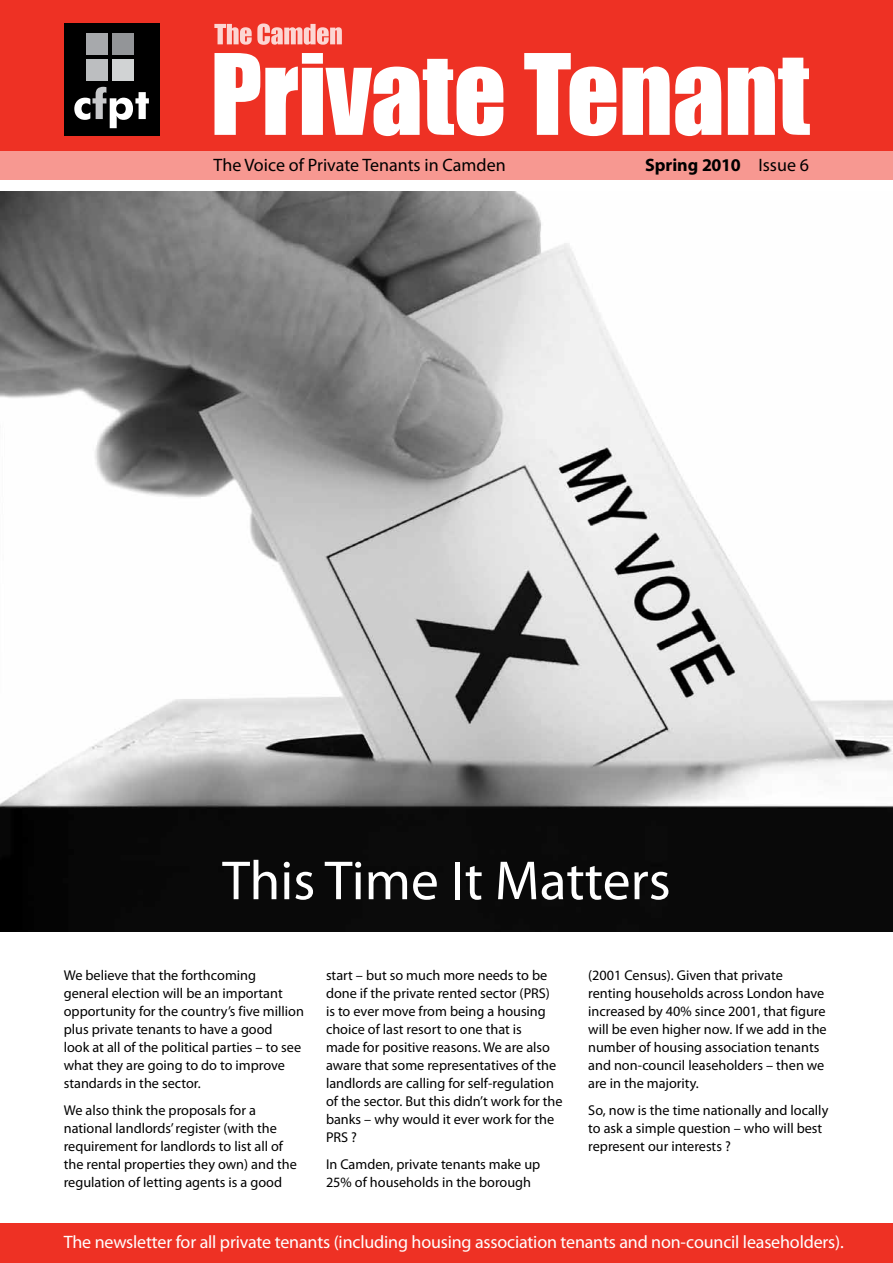
<style>
.page{position:relative;width:893px;height:1263px;background:#fff}
.page>*{position:absolute;margin:0;border:0;box-sizing:border-box;transform-origin:0 0}
.t1{font:55.5px "Myriad Pro";color:#fff}
.t2{font:18px "Myriad Pro";letter-spacing:-.01em;color:#fff}
.t3{font:18px "Myriad Pro";color:#000}
.t4{font:700 18px "Myriad Pro";color:#000}
.t5{font:14.25px/18px "Myriad Pro";color:#000}
.s1{font-weight:400}
</style>
<div class="page">
<div style="left:0;top:1223px;width:893px;height:40px;background:#ee3124"></div>
<div style="left:0;top:0;width:893px;height:161px;background:#ee3124"></div>
<div style="left:0;top:152px;width:893px;height:28px;background:#f79891"></div>
<div style="left:64px;top:23px;width:95px;height:113px;background:#000"></div>
<div style="left:87px;top:34px;width:21px;height:21px;background:#a7a9ac"></div>
<div style="left:87px;top:59px;width:21px;height:22px;background:#bcbec0"></div>
<div style="left:112px;top:34px;width:22px;height:21px;background:#939598"></div>
<div style="left:112px;top:59px;width:22px;height:22px;background:#d1d3d4"></div>
<svg style="left:74px;top:87px;width:75px;height:41px"></svg>
<svg style="left:214px;top:53px;width:596px;height:83px;fill:#fff"></svg>
<svg style="left:214px;top:23px;width:128px;height:22px"></svg>
<img style="left:0;top:192px;width:893px;height:739px">
<p class="t3" style="left:214px;top:154px;width:294px">The Voice of Private Tenants in Camden</p>
<p class="t4" style="left:645px;top:153px;width:166px">Spring 2010 <span class="s1">Issue 6</span></p>
<h1 class="t1" style="left:222px;top:846px;width:450px">This Time It Matters</h1>
<p class="t5" style="left:64px;top:966px;width:242px">We believe that the forthcoming general election will be an important opportunity for the country’s five million plus private tenants to have a good<br>look at all of the political parties – to see what they are going to do to improve standards in the sector.</p>
<p class="t5" style="left:64px;top:1101px;width:235px">We also think the proposals for a national landlords’ register (with the requirement for landlords to list all of the rental properties they own) and the regulation of letting agents is a good</p>
<p class="t5" style="left:326px;top:966px;width:238px">start – but so much more needs to be done if the private rented sector (PRS)<br>is to ever move from being a housing choice of last resort to one that is<br>made for positive reasons. We are also aware that some representatives of the landlords are calling for self-regulation of the sector. But this didn’t work for the banks – why would it ever work for the PRS ?</p>
<p class="t5" style="left:326px;top:1155px;width:216px">In Camden, private tenants make up<br>25% of households in the borough</p>
<p class="t5" style="left:588px;top:966px;width:240px">(2001 Census). Given that private renting households across London have increased by 40% since 2001, that figure will be even higher now. If we add in the number of housing association tenants and non-council leaseholders – then we are in the majority.</p>
<p class="t5" style="left:588px;top:1101px;width:242px">So, now is the time nationally and locally to ask a simple question – who will best represent our interests ?</p>
<p class="t2" style="left:64px;top:1231px;width:782px">The newsletter for all private tenants (including housing association tenants and non-council leaseholders).</p>
</div>
